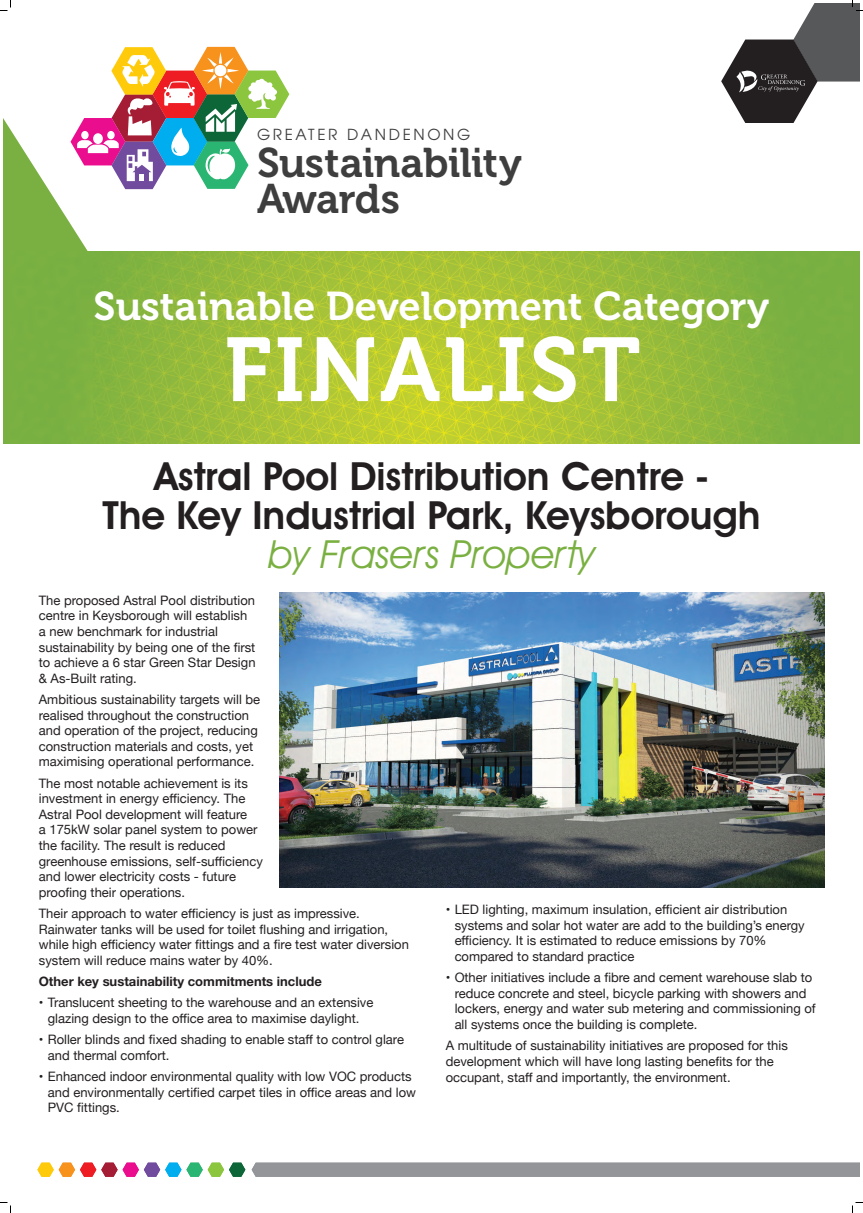
<style>
.page{position:relative;width:863px;height:1213px;background:#fff}
.page>*{position:absolute;margin:0;border:0;box-sizing:border-box;transform-origin:0 0}
.t1{font:90px "Museo 700";letter-spacing:.03em;color:#fff}
.t2{font:41.2px/36px "Museo 700";letter-spacing:-.015em;color:#3e3e3f}
.t3{font:40px "Museo 700";color:#fff}
.t4{font:600 39px/39px "Avant Garde IT Cby BT";color:#231f20;text-align:center}
.t5{font:italic 39px "Avant Garde IT Cby BT";color:#7ab042}
.t6{font:15.2px "Avant Garde";letter-spacing:.175em;color:#3e3e3f}
.t7{font:13px/15.6px "Helvetica Neue";color:#231f20}
.t8{font:700 13px "Helvetica Neue";color:#231f20}
</style>
<div class="page">
<svg style="left:37px;top:1163px;width:208px;height:14px"></svg>
<div style="left:252px;top:1163px;width:607px;height:14px;background:#939598"></div>
<svg style="left:3px;top:46px;width:286px;height:206px"></svg>
<img style="left:10px;top:252px;width:842px;height:192px">
<img style="left:280px;top:592px;width:544px;height:296px">
<svg style="left:0;top:0;width:11px;height:11px"></svg>
<svg style="left:0;top:1202px;width:11px;height:11px"></svg>
<svg style="left:721px;top:0;width:142px;height:123px"></svg>
<svg style="left:852px;top:1202px;width:11px;height:11px"></svg>
<p class="t6" style="left:257px;top:125px;width:215px">GREATER DANDENONG</p>
<h2 class="t2" style="left:257px;top:145px;width:266px">Sustainability<br>Awards</h2>
<h3 class="t3" style="left:94px;top:284px;width:677px">Sustainable Development Category</h3>
<h1 class="t1" style="left:224px;top:320px;width:418px">FINALIST</h1>
<h3 class="t4" style="left:102px;top:457px;width:659px">Astral Pool Distribution Centre -<br>The Key Industrial Park, Keysborough</h3>
<h3 class="t5" style="left:268px;top:531px;width:328px">by Frasers Property</h3>
<p class="t7" style="left:39px;top:593px;width:218px">The proposed Astral Pool distribution centre in Keysborough will establish a new benchmark for industrial sustainability by being one of the first to achieve a 6 star Green Star Design &amp; As-Built rating.</p>
<p class="t7" style="left:39px;top:692px;width:223px">Ambitious sustainability targets will be realised throughout the construction and operation of the project, reducing construction materials and costs, yet maximising operational performance.</p>
<p class="t7" style="left:39px;top:776px;width:225px">The most notable achievement is its investment in energy efficiency. The Astral Pool development will feature<br>a 175kW solar panel system to power the facility. The result is reduced greenhouse emissions, self-sufficiency and lower electricity costs - future proofing their operations.</p>
<p class="t7" style="left:39px;top:906px;width:372px">Their approach to water efficiency is just as impressive.<br>Rainwater tanks will be used for toilet flushing and irrigation, while high efficiency water fittings and a fire test water diversion system will reduce mains water by 40%.</p>
<p class="t8" style="left:39px;top:973px;width:284px">Other key sustainability commitments include</p>
<p class="t7" style="left:39px;top:996px;width:336px;text-align:center">• Translucent sheeting to the warehouse and an extensive glazing design to the office area to maximise daylight.</p>
<p class="t7" style="left:48px;top:1033px;width:358px;text-indent:-9px">• Roller blinds and fixed shading to enable staff to control glare and thermal comfort.</p>
<p class="t7" style="left:48px;top:1069px;width:370px;text-indent:-9px">• Enhanced indoor environmental quality with low VOC products and environmentally certified carpet tiles in office areas and low<br>PVC fittings.</p>
<p class="t7" style="left:455px;top:902px;width:351px;text-indent:-9px">• LED lighting, maximum insulation, efficient air distribution systems and solar hot water are add to the building’s energy efficiency. It is estimated to reduce emissions by 70% compared to standard practice</p>
<p class="t7" style="left:455px;top:971px;width:363px;text-indent:-9px">• Other initiatives include a fibre and cement warehouse slab to reduce concrete and steel, bicycle parking with showers and lockers, energy and water sub metering and commissioning of all systems once the building is complete.</p>
<p class="t7" style="left:446px;top:1039px;width:344px">A multitude of sustainability initiatives are proposed for this development which will have long lasting benefits for the occupant, staff and importantly, the environment.</p>
</div>
